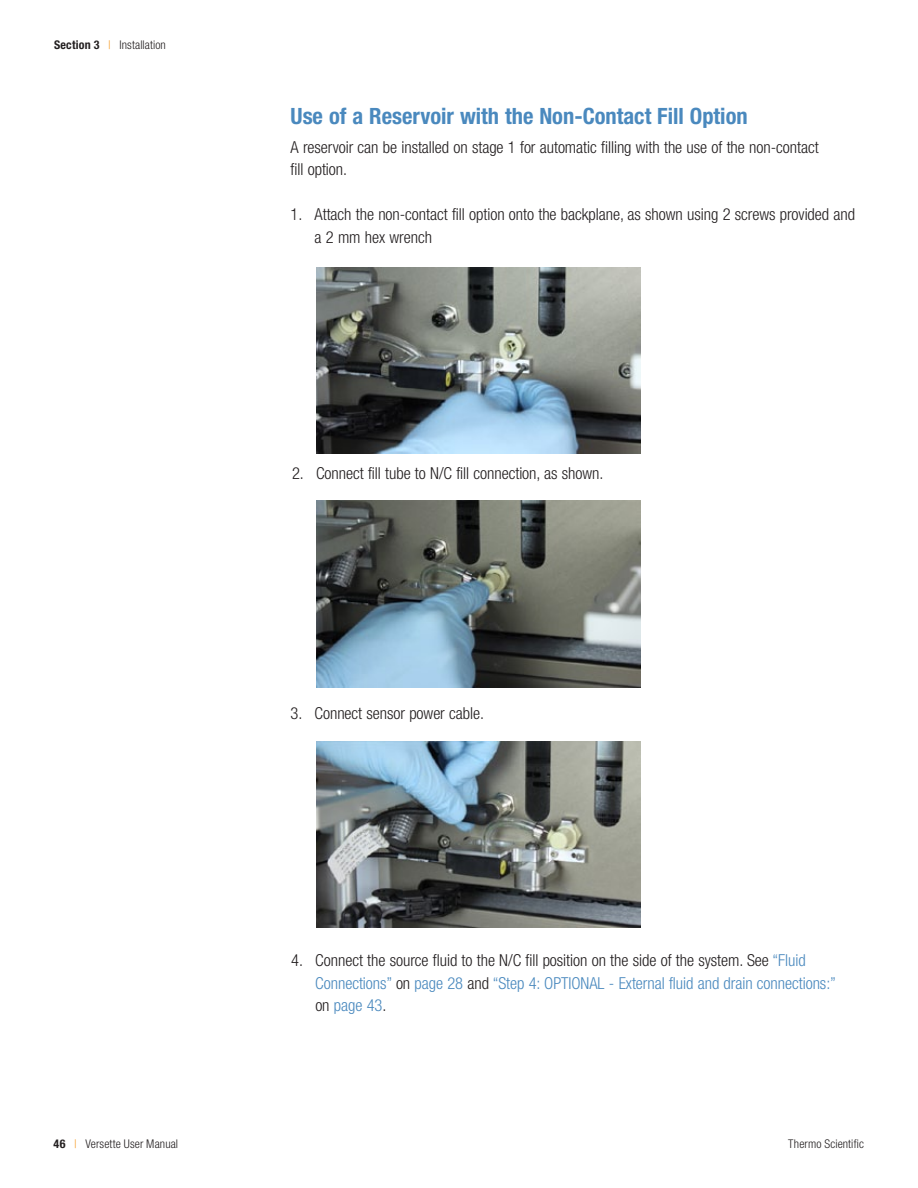
<style>
.page{position:relative;width:918px;height:1188px;background:#fff}
.page>*{position:absolute;margin:0;border:0;box-sizing:border-box;transform-origin:0 0}
.t1{font:700 condensed 22.5px "Helvetica Neue LT Std";color:#4a89be}
.t2{font:300 condensed 16.5px/22.5px "Helvetica Neue LT Std";letter-spacing:-.005em;color:#231f20}
.t3{font:300 condensed 16.5px/22.5px "Helvetica Neue LT Std";letter-spacing:-.005em;color:#4a89be}
.t4{font:300 condensed 12px "Helvetica Neue LT Std";letter-spacing:.01em;color:#231f20}
.s1{font-weight:700}
.s2{color:#f7971d}
.s3{color:#231f20}
</style>
<div class="page">
<img style="left:317px;top:267px;width:324px;height:186px">
<img style="left:317px;top:501px;width:324px;height:186px">
<img style="left:317px;top:741px;width:324px;height:187px">
<p class="t4" style="left:54px;top:38px;width:113px"><span class="s1">Section 3</span> <span class="s2">|</span> Installation</p>
<h1 class="t1" style="left:291px;top:102px;width:459px">Use of a Reservoir with the Non-Contact Fill Option</h1>
<p class="t2" style="left:291px;top:135px;width:530px">A reservoir can be installed on stage 1 for automatic filling with the use of the non-contact fill option.</p>
<p class="t2" style="left:315px;top:203px;width:542px;text-indent:-24px">1. Attach the non-contact fill option onto the backplane, as shown using 2 screws provided and a 2 mm hex wrench</p>
<p class="t2" style="left:292px;top:461px;width:313px">2. Connect fill tube to N/C fill connection, as shown.</p>
<p class="t2" style="left:291px;top:702px;width:195px">3. Connect sensor power cable.</p>
<p class="t3" style="left:315px;top:949px;width:522px;text-indent:-24px"><span class="s3">4. Connect the source fluid to the N/C fill position on the side of the system. See</span> “Fluid<br>Connections” <span class="s3">on</span> page 28 <span class="s3">and</span> “Step 4: OPTIONAL - External fluid and drain connections:” <span class="s3">on</span> page 43<span class="s3">.</span></p>
<p class="t4" style="left:53px;top:1136px;width:126px"><span class="s1">46</span> <span class="s2">|</span> Versette User Manual</p>
<p class="t4" style="left:788px;top:1136px;width:77px">Thermo Scientific</p>
</div>
